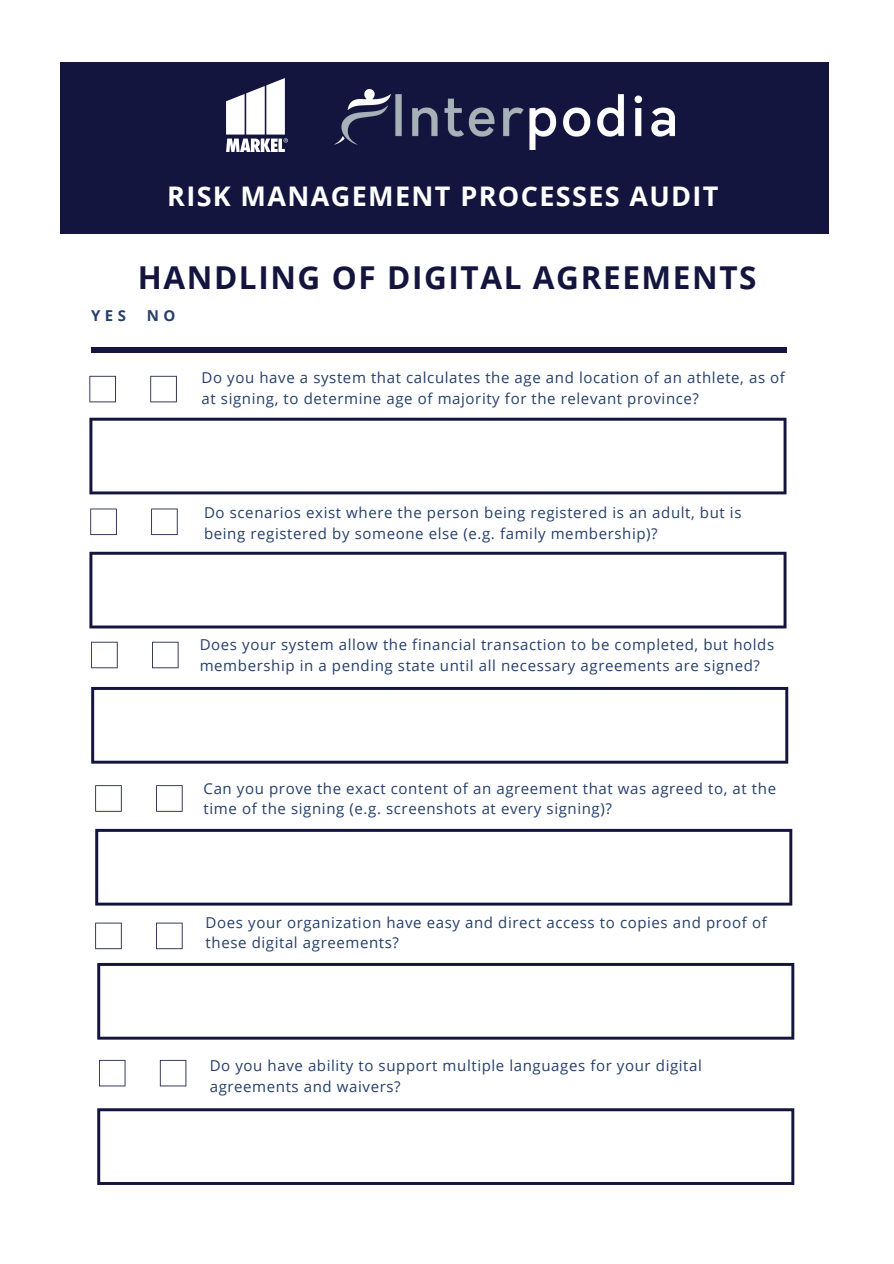
<style>
.page{position:relative;width:894px;height:1264px;background:#fff}
.page>*{position:absolute;margin:0;border:0;box-sizing:border-box;transform-origin:0 0}
.t1{font:700 31.5px "Open Sans";letter-spacing:.05em;color:#13153e}
.t2{font:700 27px "Open Sans";letter-spacing:.05em;color:#fff}
.t3{font:15px/20.2px "Open Sans";letter-spacing:.04em;color:#253f6a}
.t4{font:700 15px "Open Sans";color:#253f6a}
</style>
<div class="page">
<div style="left:61px;top:85px;width:767px;height:148px;background:#13153e"></div>
<div style="left:61px;top:62px;width:767px;height:149px;background:#13153e"></div>
<hr style="left:91px;top:348px;width:695px;height:4px;background:#13153e">
<img style="left:226px;top:78px;width:61px;height:73px">
<img style="left:334px;top:90px;width:340px;height:59px">
<svg style="left:89px;top:376px;width:27px;height:26px"></svg>
<svg style="left:150px;top:376px;width:27px;height:26px"></svg>
<svg style="left:89px;top:418px;width:697px;height:76px"></svg>
<svg style="left:90px;top:508px;width:27px;height:27px"></svg>
<svg style="left:151px;top:508px;width:27px;height:27px"></svg>
<svg style="left:91px;top:641px;width:27px;height:27px"></svg>
<svg style="left:152px;top:641px;width:26px;height:27px"></svg>
<svg style="left:95px;top:785px;width:27px;height:26px"></svg>
<svg style="left:156px;top:785px;width:26px;height:26px"></svg>
<svg style="left:95px;top:922px;width:27px;height:27px"></svg>
<svg style="left:156px;top:922px;width:26px;height:27px"></svg>
<svg style="left:99px;top:1059px;width:26px;height:27px"></svg>
<svg style="left:160px;top:1059px;width:26px;height:27px"></svg>
<svg style="left:89px;top:552px;width:697px;height:76px"></svg>
<svg style="left:91px;top:687px;width:697px;height:76px"></svg>
<svg style="left:95px;top:828px;width:697px;height:77px"></svg>
<svg style="left:97px;top:962px;width:697px;height:77px"></svg>
<svg style="left:97px;top:1108px;width:697px;height:76px"></svg>
<h2 class="t2" style="left:167px;top:177px;width:552px">RISK MANAGEMENT PROCESSES AUDIT</h2>
<h1 class="t1" style="left:138px;top:255px;width:620px">HANDLING OF DIGITAL AGREEMENTS</h1>
<p class="t4" style="left:91px;top:305px;width:36px">YES</p>
<p class="t4" style="left:147px;top:305px;width:30px">N O</p>
<p class="t3" style="left:201px;top:367px;width:584px">Do you have a system that calculates the age and location of an athlete, as of at signing, to determine age of majority for the relevant province?</p>
<p class="t3" style="left:204px;top:502px;width:539px">Do scenarios exist where the person being registered is an adult, but is being registered by someone else (e.g. family membership)?</p>
<p class="t3" style="left:200px;top:634px;width:576px">Does your system allow the financial transaction to be completed, but holds membership in a pending state until all necessary agreements are signed?</p>
<p class="t3" style="left:203px;top:778px;width:574px">Can you prove the exact content of an agreement that was agreed to, at the time of the signing (e.g. screenshots at every signing)?</p>
<p class="t3" style="left:205px;top:911px;width:562px">Does your organization have easy and direct access to copies and proof of these digital agreements?</p>
<p class="t3" style="left:210px;top:1055px;width:493px">Do you have ability to support multiple languages for your digital agreements and waivers?</p>
</div>
